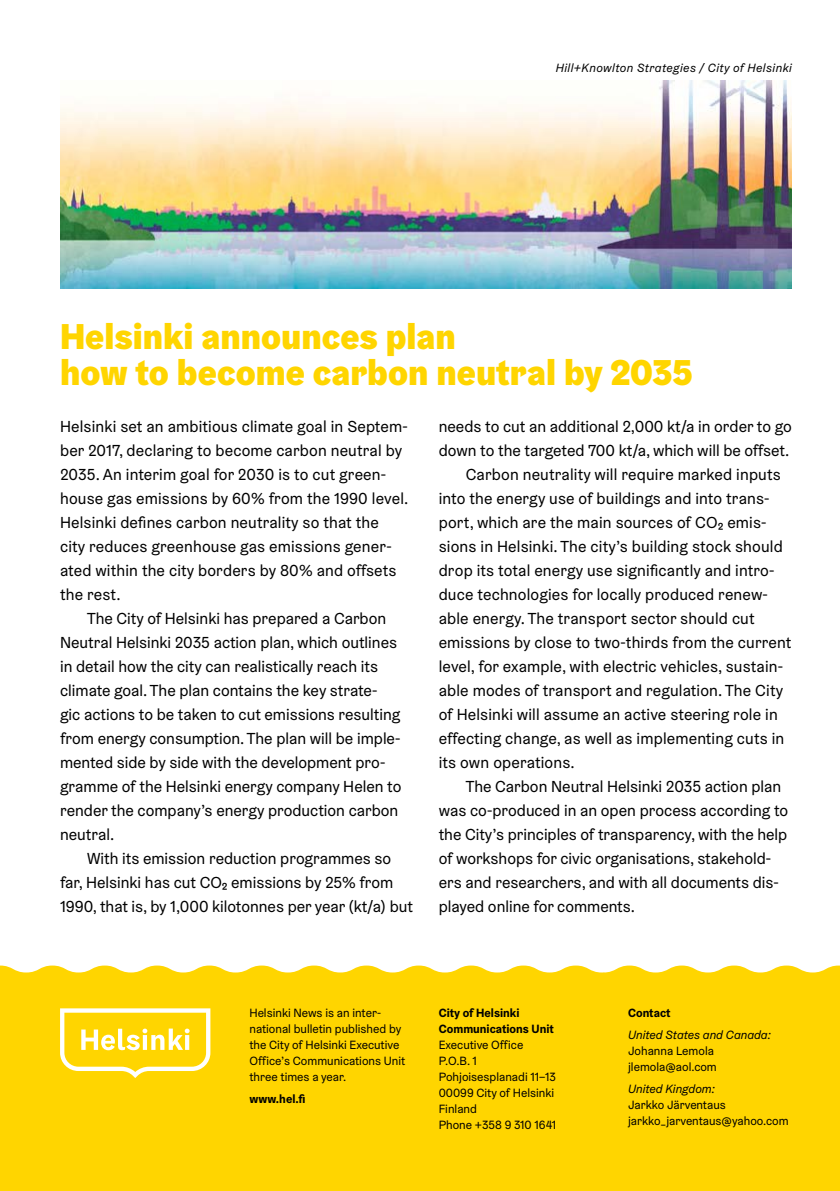
<style>
.page{position:relative;width:840px;height:1191px;background:#fff}
.page>*{position:absolute;margin:0;border:0;box-sizing:border-box;transform-origin:0 0}
.t1{font:900 36px/36px "Helsinki Grotesk";color:#ffd500}
.t2{font:16px/24px "Helsinki Grotesk";color:#000}
.t3{font:12px/16px "Helsinki Grotesk";color:#000}
.t4{font:700 12px/16px "Helsinki Grotesk";color:#000}
.t5{font:italic 12px "Helsinki Grotesk";letter-spacing:.02em;color:#000}
.t6{font:italic 12px "Helsinki Grotesk";color:#000}
</style>
<div class="page">
<div style="left:0;top:965px;width:839px;height:226px;background:#ffd500"></div>
<svg style="left:60px;top:1008px;width:150px;height:70px"></svg>
<img style="left:60px;top:81px;width:731px;height:207px">
<p class="t5" style="left:555px;top:60px;width:237px">Hill+Knowlton Strategies / City of Helsinki</p>
<h1 class="t1" style="left:60px;top:318px;width:633px">Helsinki announces plan<br>how to become carbon neutral by 2035</h1>
<p class="t2" style="left:60px;top:414px;width:349px">Helsinki set an ambitious climate goal in Septem&shy;ber 2017, declaring to become carbon neutral by 2035. An interim goal for 2030 is to cut green&shy;house gas emissions by 60% from the 1990 level.<br>Helsinki defines carbon neutrality so that the<br>city reduces greenhouse gas emissions gener&shy;ated within the city borders by 80% and offsets the rest.</p>
<p class="t2" style="left:60px;top:606px;width:342px;text-indent:27px">The City of Helsinki has prepared a Carbon Neutral Helsinki 2035 action plan, which outlines in detail how the city can realistically reach its climate goal. The plan contains the key strate&shy;gic actions to be taken to cut emissions resulting from energy consumption. The plan will be imple&shy;mented side by side with the development pro&shy;gramme of the Helsinki energy company Helen to render the company’s energy production carbon neutral.</p>
<p class="t2" style="left:60px;top:846px;width:354px;text-indent:27px">With its emission reduction programmes so far, Helsinki has cut CO₂ emissions by 25% from<br>1990, that is, by 1,000 kilotonnes per year (kt/a) but</p>
<p class="t2" style="left:438px;top:414px;width:354px">needs to cut an additional 2,000 kt/a in order to go</p>
<p class="t2" style="left:438px;top:438px;width:352px">down to the targeted 700 kt/a, which will be offset.</p>
<p class="t2" style="left:465px;top:462px;width:316px">Carbon neutrality will require marked inputs</p>
<p class="t2" style="left:438px;top:486px;width:332px">into the energy use of buildings and into trans-</p>
<p class="t2" style="left:438px;top:510px;width:329px">port, which are the main sources of CO₂ emis-</p>
<p class="t2" style="left:438px;top:534px;width:345px">sions in Helsinki. The city’s building stock should</p>
<p class="t2" style="left:438px;top:558px;width:337px">drop its total energy use significantly and intro-</p>
<p class="t2" style="left:438px;top:582px;width:330px">duce technologies for locally produced renew-</p>
<p class="t2" style="left:438px;top:606px;width:317px">able energy. The transport sector should cut</p>
<p class="t2" style="left:438px;top:630px;width:354px">emissions by close to two-thirds from the current</p>
<p class="t2" style="left:438px;top:654px;width:346px">level, for example, with electric vehicles, sustain-</p>
<p class="t2" style="left:438px;top:678px;width:346px">able modes of transport and regulation. The City</p>
<p class="t2" style="left:438px;top:702px;width:340px">of Helsinki will assume an active steering role in</p>
<p class="t2" style="left:438px;top:726px;width:347px">effecting change, as well as implementing cuts in</p>
<p class="t2" style="left:438px;top:750px;width:137px">its own operations.</p>
<p class="t2" style="left:465px;top:774px;width:317px">The Carbon Neutral Helsinki 2035 action plan</p>
<p class="t2" style="left:438px;top:798px;width:351px">was co-produced in an open process according to</p>
<p class="t2" style="left:438px;top:822px;width:350px">the City’s principles of transparency, with the help</p>
<p class="t2" style="left:438px;top:846px;width:334px">of workshops for civic organisations, stakehold-</p>
<p class="t2" style="left:438px;top:870px;width:341px">ers and researchers, and with all documents dis-</p>
<p class="t2" style="left:438px;top:894px;width:198px">played online for comments.</p>
<p class="t3" style="left:249px;top:1005px;width:157px">Helsinki News is an inter&shy;national bulletin published by the City of Helsinki Executive<br>Office’s Communications Unit three times a year.</p>
<p class="t4" style="left:249px;top:1090px;width:57px">www.hel.fi</p>
<p class="t4" style="left:438px;top:1004px;width:116px">City of Helsinki<br>Communications Unit</p>
<p class="t3" style="left:438px;top:1036px;width:119px">Executive Office<br>P.O.B. 1<br>Pohjoisesplanadi 11–13<br>00099 City of Helsinki<br>Finland<br>Phone +358 9 310 1641</p>
<p class="t4" style="left:627px;top:1005px;width:44px">Contact</p>
<p class="t6" style="left:627px;top:1027px;width:144px">United States and Canada:</p>
<p class="t3" style="left:627px;top:1042px;width:90px">Johanna Lemola jlemola@aol.com</p>
<p class="t6" style="left:627px;top:1081px;width:88px">United Kingdom:</p>
<p class="t3" style="left:627px;top:1096px;width:162px">Jarkko Järventaus jarkko_jarventaus@yahoo.com</p>
</div>
